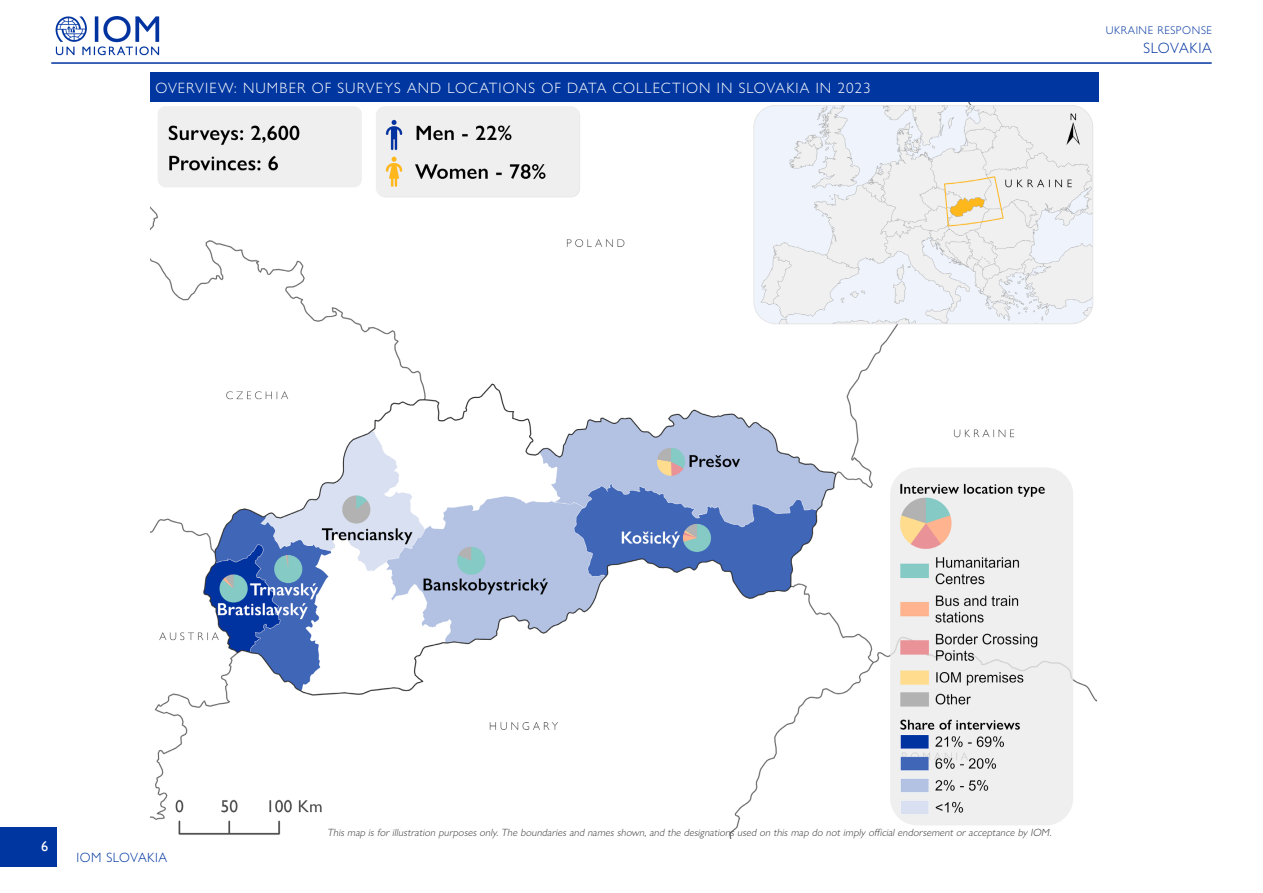
<style>
.page{position:relative;width:1263px;height:893px;background:#fff}
.page>*{position:absolute;margin:0;border:0;box-sizing:border-box;transform-origin:0 0}
.map_page__title{font:300 15px "Gill Sans Nova";letter-spacing:.07em;color:#fff}
.t1{font:300 15px "Gill Sans Nova";letter-spacing:.05em;color:#0033a0}
.t2{font:14.25px "Gill Sans Nova";color:#fff}
.t3{font:300 13.5px "Gill Sans Nova";letter-spacing:.04em;color:#0036a0}
.t4{font:300 11.25px "Gill Sans Nova";letter-spacing:.05em;color:#0033a0}
.map_disclaimer{font:italic 300 10.5px "Gill Sans Nova";color:#3b393b}
</style>
<div class="page">
<div style="left:0;top:827px;width:57px;height:39px;background:#0036a0"></div>
<img style="left:55px;top:16px;width:105px;height:40px">
<hr style="left:52px;top:62px;width:1159px;height:2px;background:#0033a0">
<img style="left:151px;top:102px;width:945px;height:737px">
<div style="left:150px;top:72px;width:949px;height:30px;background:#0036a0"></div>
<p class="map_page__title" style="left:155px;top:78px;width:717px">OVERVIEW: NUMBER OF SURVEYS AND LOCATIONS OF DATA COLLECTION IN SLOVAKIA IN 2023</p>
<p class="t4" style="left:1106px;top:23px;width:108px">UKRAINE RESPONSE</p>
<h1 class="t1" style="left:1143px;top:39px;width:70px">SLOVAKIA</h1>
<h2 class="t2" style="left:41px;top:838px;width:9px">6</h2>
<p class="t3" style="left:77px;top:850px;width:92px">IOM SLOVAKIA</p>
<p class="map_disclaimer" style="left:327px;top:826px;width:728px">This map is for illustration purposes only. The boundaries and names shown, and the designations used on this map do not imply official endorsement or acceptance by IOM.</p>
</div>
